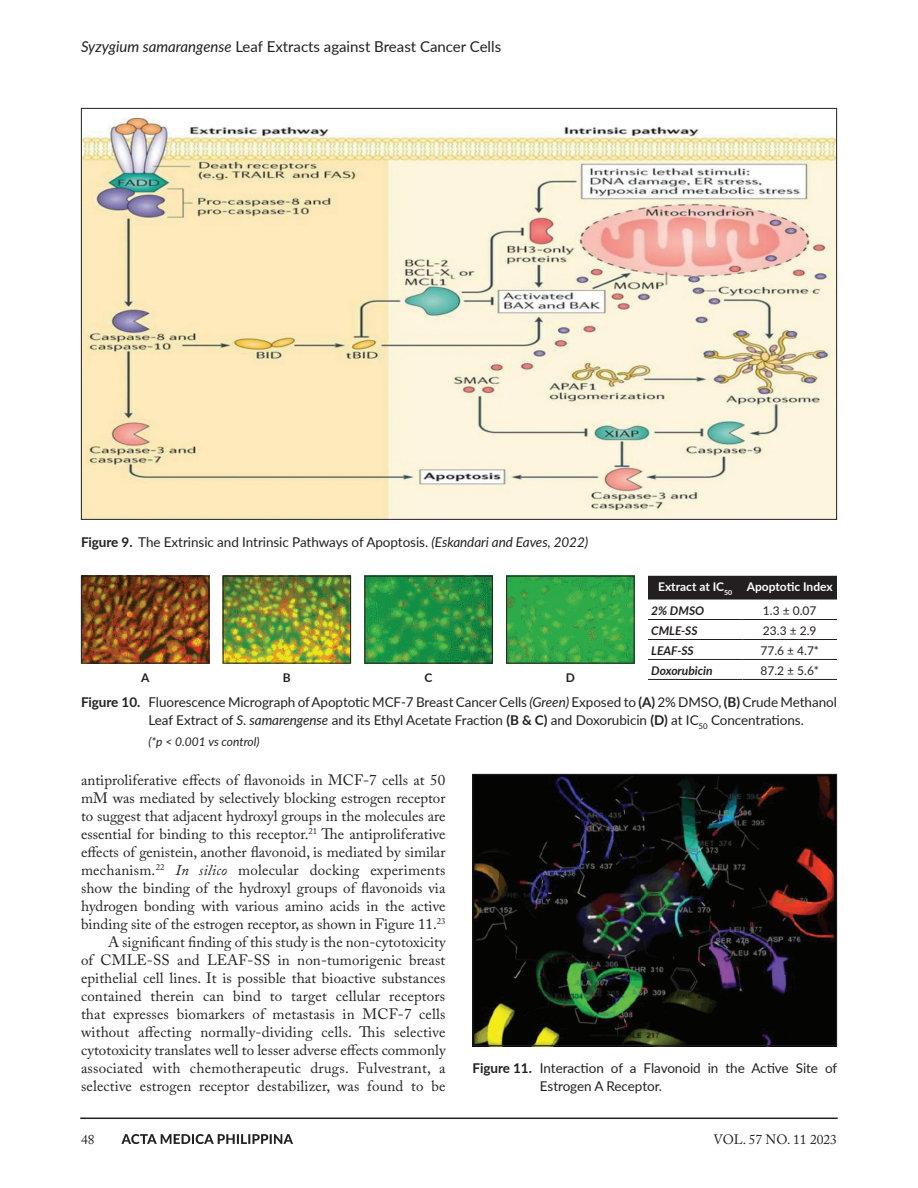
<style>
.page{position:relative;width:918px;height:1188px;background:#fff}
.page>*{position:absolute;margin:0;border:0;box-sizing:border-box;transform-origin:0 0}
.t1{font:15px/18px "Adobe Caslon Pro";letter-spacing:.005em;color:#231f20;text-align:right}
.t2{font:15px "Lato";color:#231f20}
.t3{font:13.5px/18px "Lato";letter-spacing:-.005em;color:#231f20}
.t4{font:13.5px "Adobe Caslon Pro";color:#231f20}
.t5{font:12px "Lato";color:#231f20}
.t6{font:700 12px/23.7px "Lato";color:#fff}
.t7{font:italic 700 12px "Lato";color:#231f20}
.t8{font:italic 12px "Lato";color:#231f20}
.t9{font:700 12px "Lato";color:#231f20}
.s1{font-style:italic}
.s2{font-weight:700}
.s3{font-style:italic;color:#231f20}
</style>
<div class="page">
<img style="left:83px;top:118px;width:752px;height:400px">
<img style="left:366px;top:578px;width:125px;height:84px">
<div style="left:364px;top:576px;width:129px;height:88px;border:1px solid #231f20"></div>
<img style="left:508px;top:578px;width:124px;height:84px">
<div style="left:506px;top:576px;width:128px;height:88px;border:1px solid #231f20"></div>
<img style="left:83px;top:578px;width:124px;height:84px">
<div style="left:81px;top:576px;width:128px;height:88px;border:1px solid #231f20"></div>
<img style="left:225px;top:578px;width:124px;height:84px">
<div style="left:223px;top:576px;width:128px;height:88px;border:1px solid #231f20"></div>
<div style="left:648px;top:576px;width:189px;height:24px;background:#231f20"></div>
<hr style="left:648px;top:619px;width:94px;height:1px;background:#231f20">
<hr style="left:742px;top:619px;width:95px;height:1px;background:#231f20">
<hr style="left:648px;top:639px;width:94px;height:1px;background:#231f20">
<hr style="left:742px;top:639px;width:95px;height:1px;background:#231f20">
<hr style="left:648px;top:659px;width:94px;height:1px;background:#231f20">
<hr style="left:742px;top:659px;width:95px;height:1px;background:#231f20">
<hr style="left:648px;top:679px;width:94px;height:1px;background:#231f20">
<hr style="left:742px;top:679px;width:95px;height:1px;background:#231f20">
<img style="left:474px;top:776px;width:361px;height:268px">
<div style="left:472px;top:774px;width:365px;height:272px;border:1px solid #231f20"></div>
<hr style="left:80px;top:1118px;width:758px;height:1px;background:#231f20">
<svg style="left:121px;top:1134px;width:172px;height:10px"></svg>
<p class="t2" style="left:81px;top:35px;width:422px"><span class="s1">Syzygium samarangense</span> Leaf Extracts against Breast Cancer Cells</p>
<p class="t3" style="left:81px;top:532px;width:509px"><span class="s2">Figure 9.</span> The Extrinsic and Intrinsic Pathways of Apoptosis. <span class="s1">(Eskandari and Eaves, 2022)</span></p>
<p class="t9" style="left:141px;top:669px;width:10px">A</p>
<p class="t9" style="left:283px;top:669px;width:9px">B</p>
<p class="t9" style="left:425px;top:669px;width:9px">C</p>
<p class="t9" style="left:566px;top:669px;width:11px">D</p>
<p class="t6" style="left:651px;top:574px;width:183px;text-indent:7px">Extract at IC<sub>50</sub> Apoptotic Index<br><span class="s3">2% DMSO</span></p>
<p class="t5" style="left:763px;top:602px;width:55px">1.3 ± 0.07</p>
<p class="t7" style="left:651px;top:622px;width:48px">CMLE-SS</p>
<p class="t5" style="left:763px;top:622px;width:55px">23.3 ± 2.9</p>
<p class="t7" style="left:651px;top:642px;width:44px">LEAF-SS</p>
<p class="t5" style="left:760px;top:642px;width:60px">77.6 ± 4.7*</p>
<p class="t7" style="left:651px;top:662px;width:63px">Doxorubicin</p>
<p class="t5" style="left:760px;top:662px;width:60px">87.2 ± 5.6*</p>
<p class="t3" style="left:149px;top:692px;width:690px;text-indent:-68px"><span class="s2">Figure 10.</span> Fluorescence Micrograph of Apoptotic MCF-7 Breast Cancer Cells <span class="s1">(Green)</span> Exposed to <span class="s2">(A)</span> 2% DMSO, <span class="s2">(B)</span> Crude Methanol<br>Leaf Extract of <span class="s1">S. samarengense</span> and its Ethyl Acetate Fraction <span class="s2">(B &amp; C)</span> and Doxorubicin <span class="s2">(D)</span> at IC<sub>50</sub> Concentrations.</p>
<p class="t8" style="left:148px;top:733px;width:113px">(*p &lt; 0.001 vs control)</p>
<p class="t1" style="left:81px;top:771px;width:366px">antiproliferative effects of flavonoids in MCF-7 cells at 50 mM was mediated by selectively blocking estrogen receptor to suggest that adjacent hydroxyl groups in the molecules are essential for binding to this receptor.<sup>21</sup> The antiproliferative effects of genistein, another flavonoid, is mediated by similar mechanism.<sup>22</sup> <span class="s1">In silico</span> molecular docking experiments show the binding of the hydroxyl groups of flavonoids via hydrogen bonding with various amino acids in the active binding site of the estrogen receptor, as shown in Figure 11.<sup>23<br></sup>A significant finding of this study is the non-cytotoxicity<br>of CMLE-SS and LEAF-SS in non-tumorigenic breast epithelial cell lines. It is possible that bioactive substances contained therein can bind to target cellular receptors that expresses biomarkers of metastasis in MCF-7 cells without affecting normally-dividing cells. This selective cytotoxicity translates well to lesser adverse effects commonly associated with chemotherapeutic drugs. Fulvestrant, a selective estrogen receptor destabilizer, was found to be</p>
<p class="t3" style="left:540px;top:1058px;width:299px;text-indent:-68px"><span class="s2">Figure 11.</span> Interaction of a Flavonoid in the Active Site of<br>Estrogen A Receptor.</p>
<p class="t4" style="left:81px;top:1131px;width:15px">48</p>
<p class="t4" style="left:714px;top:1131px;width:125px">VOL. 57 NO. 11 2023</p>
</div>
